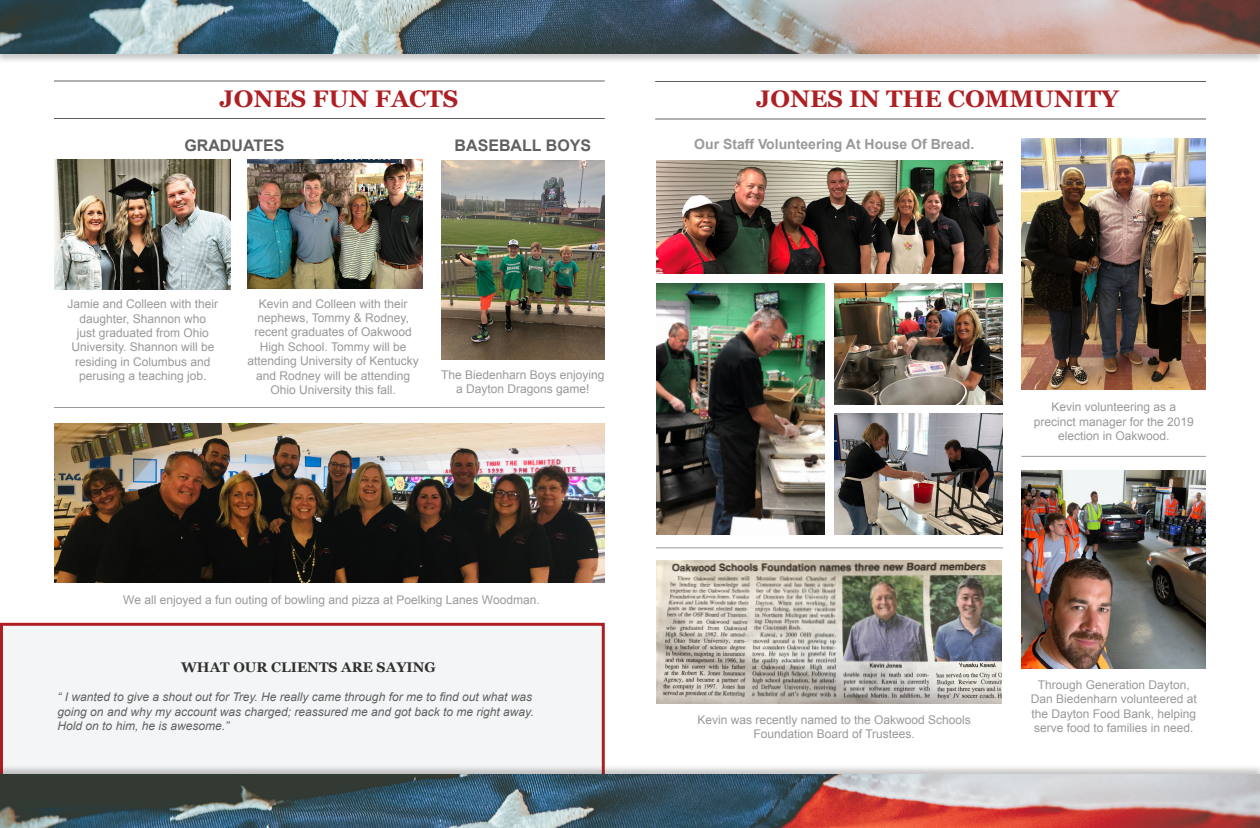
<style>
.page{position:relative;width:1260px;height:828px;background:#fff}
.page>*{position:absolute;margin:0;border:0;box-sizing:border-box;transform-origin:0 0}
.t1{font:700 24px "Georgia";color:#ae1f23}
.Image_Headers{font:700 16px "Arial";color:#606160}
.Image_Headers-2{font:700 14px "Arial";color:#999}
.t2{font:700 14px "Georgia";color:#313131}
.Image_Headers-3{font:12px/14.4px "Arial";color:#999;text-align:center}
.t3{font:italic 12px/14.4px "Arial";color:#606160}
</style>
<div class="page">
<div style="left:0;top:623px;width:605px;height:141px;background:#f4f5f6"></div>
<div style="left:0;top:764px;width:1260px;height:64px;background:#231f20;opacity:.25"></div>
<img style="left:0;top:774px;width:1260px;height:54px">
<div style="left:0;top:0;width:1260px;height:64px;background:#231f20;opacity:.25"></div>
<img style="left:0;top:0;width:1260px;height:54px">
<hr style="left:54px;top:118px;width:551px;height:1px;background:#606160">
<hr style="left:54px;top:80px;width:551px;height:1px;background:#606160">
<img style="left:54px;top:423px;width:551px;height:159px">
<img style="left:248px;top:160px;width:175px;height:129px">
<img style="left:55px;top:159px;width:175px;height:130px">
<hr style="left:54px;top:407px;width:387px;height:1px;background:#999">
<hr style="left:441px;top:407px;width:164px;height:1px;background:#999">
<hr style="left:656px;top:547px;width:347px;height:1px;background:#999">
<hr style="left:1022px;top:456px;width:184px;height:1px;background:#999">
<img style="left:441px;top:161px;width:164px;height:198px">
<hr style="left:655px;top:118px;width:551px;height:1px;background:#606160">
<hr style="left:655px;top:81px;width:551px;height:1px;background:#606160">
<img style="left:1022px;top:139px;width:184px;height:251px">
<img style="left:1022px;top:470px;width:184px;height:199px">
<img style="left:656px;top:283px;width:168px;height:252px">
<img style="left:835px;top:414px;width:168px;height:121px">
<img style="left:835px;top:283px;width:168px;height:121px">
<img style="left:656px;top:561px;width:346px;height:142px">
<img style="left:656px;top:161px;width:347px;height:112px">
<p class="t1" style="left:220px;top:81px;width:240px">JONES FUN FACTS</p>
<p class="Image_Headers" style="left:184px;top:134px;width:102px">GRADUATES</p>
<p class="Image_Headers" style="left:455px;top:134px;width:138px">BASEBALL BOYS</p>
<p class="Image_Headers-3" style="left:68px;top:297px;width:152px">Jamie and Colleen with their daughter, Shannon who<br>just graduated from Ohio<br>University. Shannon will be residing in Columbus and perusing a teaching job.</p>
<p class="Image_Headers-3" style="left:247px;top:296px;width:173px">Kevin and Colleen with their nephews, Tommy &amp; Rodney, recent graduates of Oakwood<br>High School. Tommy will be attending University of Kentucky and Rodney will be attending<br>Ohio University this fall.</p>
<p class="Image_Headers-3" style="left:441px;top:367px;width:165px">The Biedenharn Boys enjoying a Dayton Dragons game!</p>
<p class="Image_Headers-3" style="left:123px;top:592px;width:418px">We all enjoyed a fun outing of bowling and pizza at Poelking Lanes Woodman.</p>
<p class="t2" style="left:181px;top:657px;width:256px">WHAT OUR CLIENTS ARE SAYING</p>
<p class="t3" style="left:58px;top:690px;width:478px">“ I wanted to give a shout out for Trey. He really came through for me to find out what was going on and why my account was charged; reassured me and got back to me right away.<br>Hold on to him, he is awesome.”</p>
<p class="t1" style="left:756px;top:81px;width:364px">JONES IN THE COMMUNITY</p>
<p class="Image_Headers-2" style="left:694px;top:135px;width:282px">Our Staff Volunteering At House Of Bread.</p>
<p class="Image_Headers-3" style="left:1034px;top:400px;width:162px">Kevin volunteering as a precinct manager for the 2019 election in Oakwood.</p>
<p class="Image_Headers-3" style="left:698px;top:713px;width:275px">Kevin was recently named to the Oakwood Schools<br>Foundation Board of Trustees.</p>
<p class="Image_Headers-3" style="left:1031px;top:678px;width:168px">Through Generation Dayton,<br>Dan Biedenharn volunteered at the Dayton Food Bank, helping serve food to families in need.</p>
</div>
